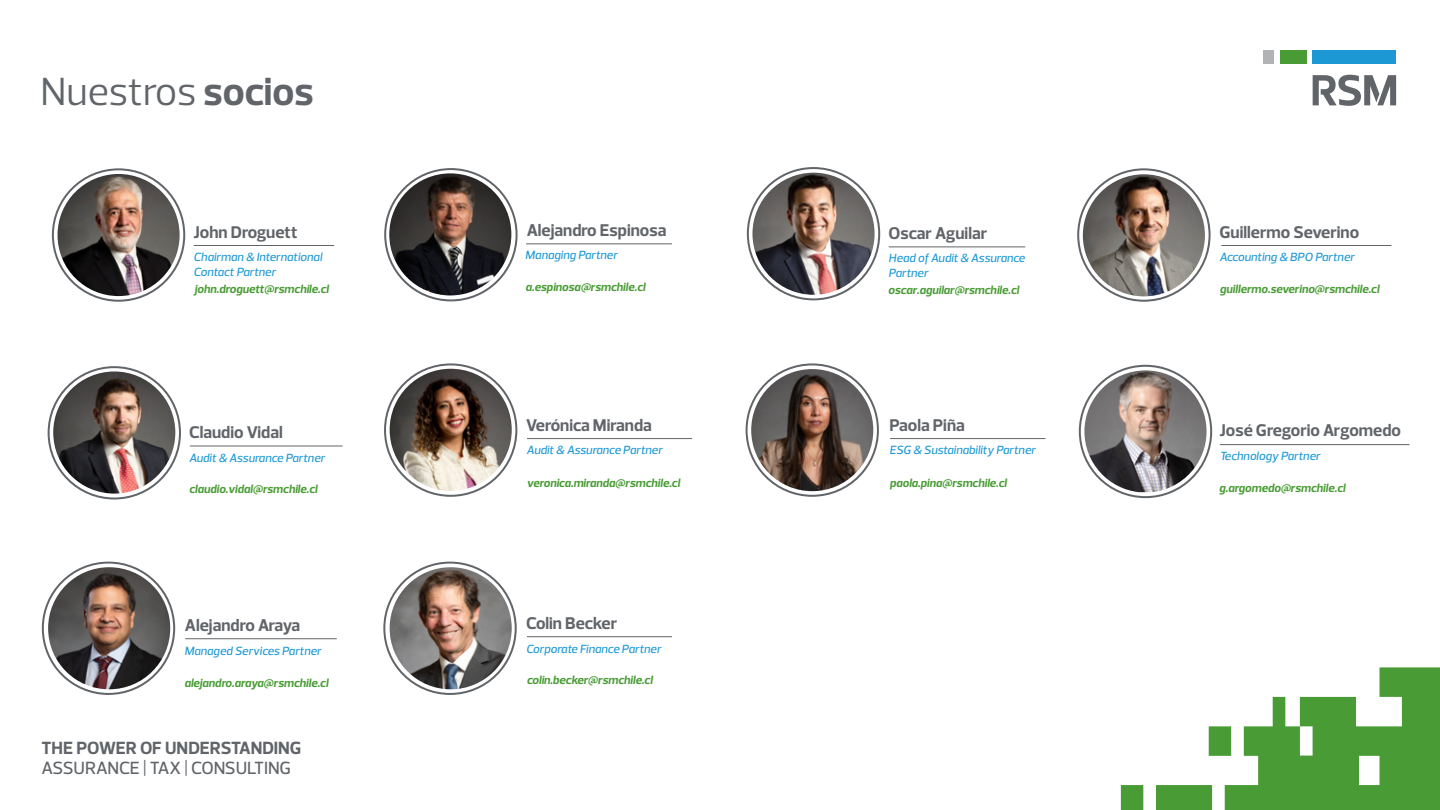
<style>
.page{position:relative;width:1440px;height:810px;background:#fff}
.page>*{position:absolute;margin:0;border:0;box-sizing:border-box;transform-origin:0 0}
.t1{font:40px "Prelo";color:#616569}
.t2{font:500 18px "Prelo";letter-spacing:-.01em;color:#616569}
.t3{font:700 18px "Prelo";letter-spacing:-.01em;color:#616569}
.t4{font:700 17.2px "Prelo";color:#616569}
.t5{font:italic 700 12px "Prelo";color:#499c35}
.t6{font:italic 500 12px/14.6px "Prelo";color:#1c98d5}
.s1{font-weight:700}
</style>
<div class="page">
<svg style="left:1121px;top:667px;width:319px;height:143px"></svg>
<div style="left:1313px;top:50px;width:83px;height:14px;background:#1c98d5"></div>
<div style="left:1264px;top:50px;width:10px;height:14px;background:#b1b3b5"></div>
<div style="left:1280px;top:50px;width:27px;height:14px;background:#499c35"></div>
<svg style="left:1313px;top:75px;width:83px;height:31px"></svg>
<img style="left:58px;top:174px;width:122px;height:122px;border-radius:61px">
<hr style="left:194px;top:245px;width:140px;height:1px;background:#616569">
<img style="left:389px;top:173px;width:122px;height:122px;border-radius:61px">
<hr style="left:526px;top:243px;width:146px;height:1px;background:#616569">
<img style="left:752px;top:173px;width:123px;height:122px;border-radius:61px">
<hr style="left:889px;top:246px;width:136px;height:1px;background:#616569">
<img style="left:1083px;top:174px;width:122px;height:122px;border-radius:61px">
<hr style="left:1221px;top:245px;width:170px;height:1px;background:#616569">
<img style="left:390px;top:369px;width:122px;height:122px;border-radius:61px">
<img style="left:751px;top:369px;width:122px;height:122px;border-radius:61px">
<img style="left:53px;top:371px;width:122px;height:123px;border-radius:61px">
<hr style="left:190px;top:445px;width:153px;height:1px;background:#616569">
<img style="left:1084px;top:370px;width:123px;height:122px">
<hr style="left:1220px;top:444px;width:190px;height:1px;background:#616569">
<hr style="left:890px;top:438px;width:155px;height:1px;background:#616569">
<hr style="left:527px;top:438px;width:165px;height:1px;background:#616569">
<img style="left:390px;top:567px;width:122px;height:122px;border-radius:61px">
<hr style="left:527px;top:636px;width:145px;height:1px;background:#616569">
<img style="left:48px;top:567px;width:122px;height:122px;border-radius:61px">
<hr style="left:185px;top:638px;width:152px;height:1px;background:#616569">
<h1 class="t1" style="left:40px;top:67px;width:275px">Nuestros <span class="s1">socios</span></h1>
<h3 class="t4" style="left:527px;top:219px;width:141px">Alejandro Espinosa</h3>
<p class="t6" style="left:525px;top:248px;width:94px">Managing Partner</p>
<h3 class="t4" style="left:194px;top:222px;width:105px">John Droguett</h3>
<p class="t6" style="left:193px;top:250px;width:130px">Chairman &amp; International<br>Contact Partner</p>
<p class="t5" style="left:194px;top:282px;width:136px">john.droguett@rsmchile.cl</p>
<p class="t5" style="left:526px;top:280px;width:121px">a.espinosa@rsmchile.cl</p>
<h3 class="t4" style="left:189px;top:421px;width:95px">Claudio Vidal</h3>
<p class="t6" style="left:189px;top:450px;width:137px">Audit &amp; Assurance Partner</p>
<h3 class="t4" style="left:526px;top:415px;width:127px">Verónica Miranda</h3>
<p class="t6" style="left:527px;top:443px;width:137px">Audit &amp; Assurance Partner</p>
<h3 class="t4" style="left:889px;top:223px;width:100px">Oscar Aguilar</h3>
<p class="t6" style="left:889px;top:251px;width:138px">Head of Audit &amp; Assurance<br>Partner</p>
<p class="t5" style="left:888px;top:283px;width:132px">oscar.aguilar@rsmchile.cl</p>
<h3 class="t4" style="left:889px;top:415px;width:77px">Paola Piña</h3>
<p class="t6" style="left:889px;top:443px;width:148px">ESG &amp; Sustainability Partner</p>
<p class="t5" style="left:189px;top:482px;width:130px">claudio.vidal@rsmchile.cl</p>
<h3 class="t4" style="left:185px;top:615px;width:117px">Alejandro Araya</h3>
<p class="t6" style="left:184px;top:643px;width:139px">Managed Services Partner</p>
<p class="t5" style="left:184px;top:676px;width:145px">alejandro.araya@rsmchile.cl</p>
<h2 class="t3" style="left:42px;top:737px;width:261px">THE POWER OF UNDERSTANDING</h2>
<h2 class="t2" style="left:42px;top:757px;width:251px">ASSURANCE | TAX | CONSULTING</h2>
<p class="t5" style="left:527px;top:475px;width:154px">veronica.miranda@rsmchile.cl</p>
<p class="t5" style="left:890px;top:475px;width:119px">paola.pina@rsmchile.cl</p>
<h3 class="t4" style="left:526px;top:613px;width:93px">Colin Becker</h3>
<p class="t6" style="left:526px;top:642px;width:137px">Corporate Finance Partner</p>
<p class="t5" style="left:527px;top:672px;width:127px">colin.becker@rsmchile.cl</p>
<h3 class="t4" style="left:1220px;top:222px;width:141px">Guillermo Severino</h3>
<p class="t6" style="left:1220px;top:250px;width:137px">Accounting &amp; BPO Partner</p>
<p class="t5" style="left:1220px;top:282px;width:161px">guillermo.severino@rsmchile.cl</p>
<h3 class="t4" style="left:1220px;top:420px;width:183px">José Gregorio Argomedo</h3>
<p class="t6" style="left:1220px;top:449px;width:102px">Technology Partner</p>
<p class="t5" style="left:1219px;top:480px;width:128px">g.argomedo@rsmchile.cl</p>
</div>
